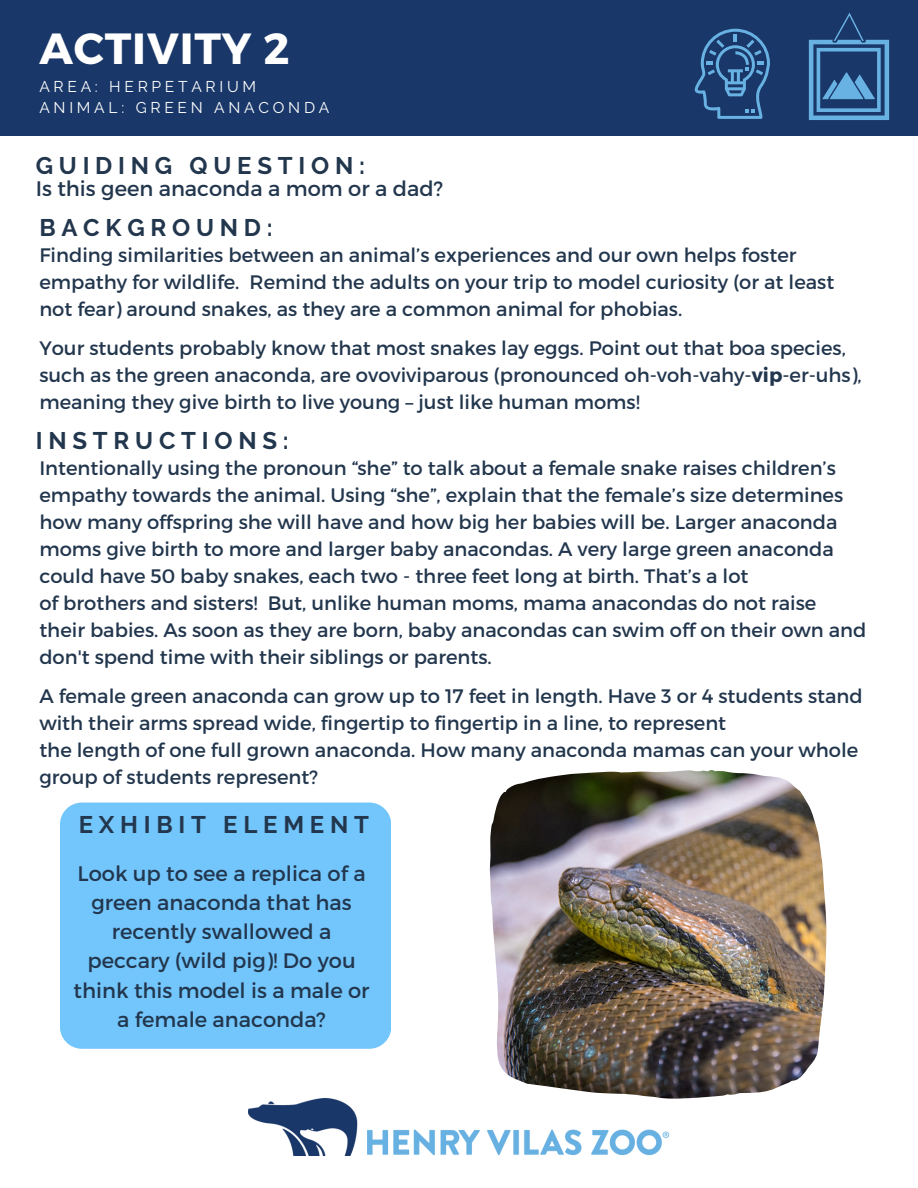
<style>
.page{position:relative;width:918px;height:1188px;background:#fff}
.page>*{position:absolute;margin:0;border:0;box-sizing:border-box;transform-origin:0 0}
.t1{font:700 43.65px "Montserrat";letter-spacing:.02em;color:#fff}
.t2{font:700 24px "Raleway";letter-spacing:.24em;color:#22364d}
.t3{font:21px/29.2px "Montserrat";color:#22364d;text-align:center}
.t4{font:19.5px/27px "Montserrat";color:#22364d}
.t5{font:15.6px "Raleway";letter-spacing:.24em;color:#fff}
.s1{font-weight:700}
</style>
<div class="page">
<div style="left:0;top:0;width:918px;height:135px;background:#193768"></div>
<img style="left:249px;top:1099px;width:420px;height:57px">
<img style="left:490px;top:770px;width:336px;height:328px">
<div style="left:60px;top:803px;width:331px;height:246px;background:#73c6fc;border-radius:22px"></div>
<svg style="left:809px;top:13px;width:80px;height:107px"></svg>
<svg style="left:694px;top:29px;width:76px;height:90px"></svg>
<h1 class="t1" style="left:39px;top:20px;width:252px">ACTIVITY 2</h1>
<h3 class="t5" style="left:39px;top:77px;width:218px">AREA: HERPETARIUM</h3>
<h3 class="t5" style="left:39px;top:98px;width:292px">ANIMAL: GREEN ANACONDA</h3>
<h3 class="t2" style="left:36px;top:152px;width:331px">GUIDING QUESTION:</h3>
<h2 class="t3" style="left:36px;top:173px;width:409px">Is this geen anaconda a mom or a dad?</h2>
<h3 class="t2" style="left:39px;top:213px;width:235px">BACKGROUND:</h3>
<p class="t4" style="left:39px;top:241px;width:796px">Finding similarities between an animal’s experiences and our own helps foster empathy for wildlife. Remind the adults on your trip to model curiosity (or at least not fear) around snakes, as they are a common animal for phobias.</p>
<p class="t4" style="left:39px;top:334px;width:824px">Your students probably know that most snakes lay eggs. Point out that boa species, such as the green anaconda, are ovoviviparous (pronounced oh-voh-vahy-<span class="s1">vip</span>-er-uhs), meaning they give birth to live young – just like human moms!</p>
<p class="t2" style="left:36px;top:426px;width:255px">INSTRUCTIONS:</p>
<p class="t4" style="left:39px;top:454px;width:829px">Intentionally using the pronoun “she” to talk about a female snake raises children’s empathy towards the animal. Using “she”, explain that the female’s size determines how many offspring she will have and how big her babies will be. Larger anaconda moms give birth to more and larger baby anacondas. A very large green anaconda could have 50 baby snakes, each two - three feet long at birth. That’s a lot<br>of brothers and sisters! But, unlike human moms, mama anacondas do not raise their babies. As soon as they are born, baby anacondas can swim off on their own and don't spend time with their siblings or parents.</p>
<h2 class="t4" style="left:39px;top:682px;width:825px">A female green anaconda can grow up to 17 feet in length. Have 3 or 4 students stand with their arms spread wide, fingertip to fingertip in a line, to represent<br>the length of one full grown anaconda. How many anaconda mamas can your whole group of students represent?</h2>
<h2 class="t2" style="left:79px;top:810px;width:292px">EXHIBIT ELEMENT</h2>
<h3 class="t3" style="left:74px;top:857px;width:297px">Look up to see a replica of a green anaconda that has recently swallowed a peccary (wild pig)! Do you think this model is a male or a female anaconda?</h3>
</div>
